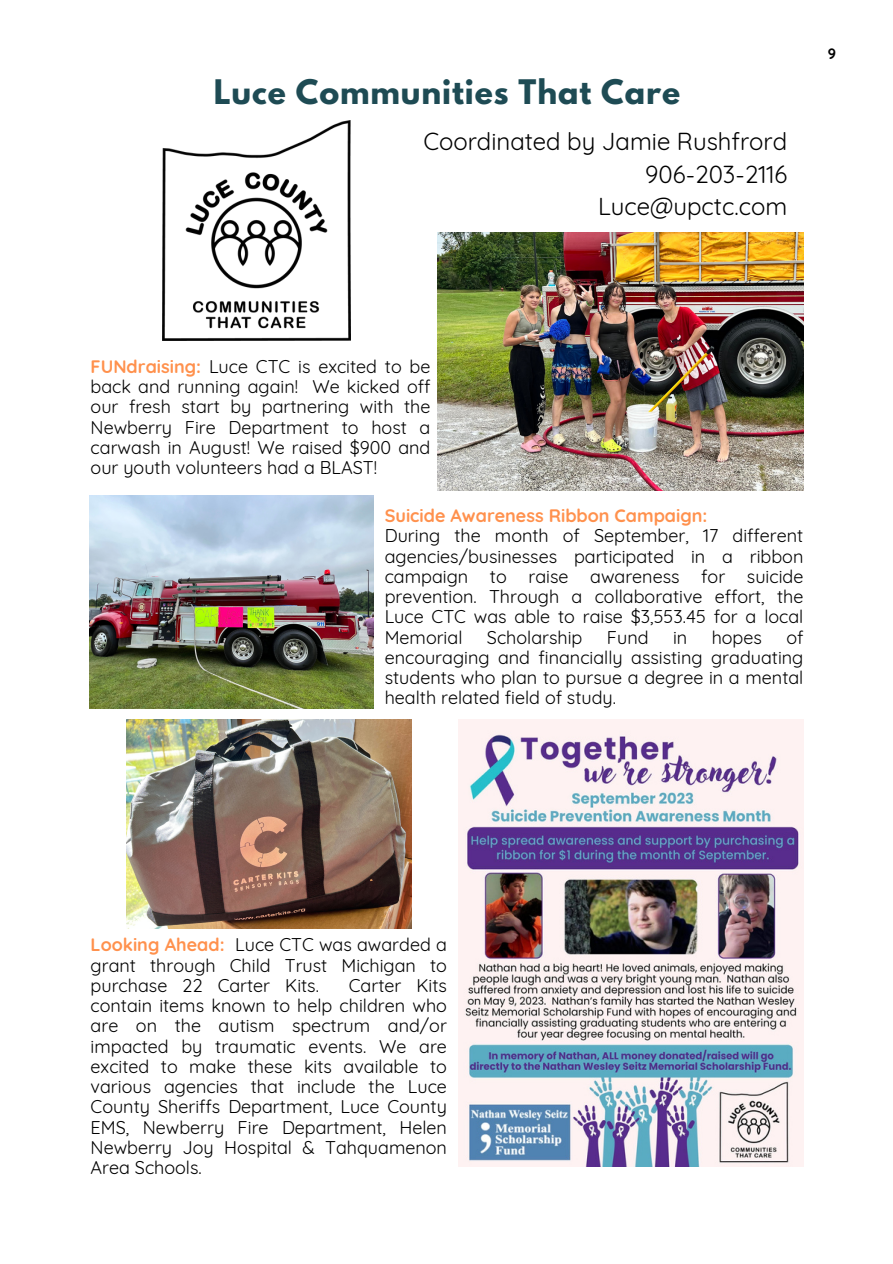
<style>
.page{position:relative;width:893px;height:1264px;background:#fff}
.page>*{position:absolute;margin:0;border:0;box-sizing:border-box;transform-origin:0 0}
.t1{font:700 30px "League Spartan";letter-spacing:.03em;color:#1e4b54}
.t2{font:24px "Quicksand";color:#000}
.t3{font:18px/20.2px "Quicksand";color:#000;text-align:justify}
.t4{font:700 18px "Quicksand";color:#ff914d}
.t5{font:700 15px "Quicksand";color:#000}
.s1{font-weight:700;color:#ff914d}
</style>
<div class="page">
<img style="left:163px;top:120px;width:187px;height:220px">
<img style="left:458px;top:719px;width:345px;height:446px">
<img style="left:127px;top:719px;width:284px;height:209px">
<img style="left:89px;top:495px;width:285px;height:213px">
<img style="left:437px;top:233px;width:366px;height:257px">
<p class="t1" style="left:214px;top:77px;width:468px">Luce Communities That Care</p>
<p class="t2" style="left:423px;top:126px;width:365px">Coordinated by Jamie Rushfrord</p>
<p class="t2" style="left:645px;top:159px;width:143px">906-203-2116</p>
<p class="t2" style="left:598px;top:191px;width:190px">Luce@upctc.com</p>
<p class="t5" style="left:827px;top:44px;width:10px">9</p>
<p class="t3" style="left:91px;top:356px;width:341px"><span class="s1">FUNdraising:</span> Luce CTC is excited to be back and running again! We kicked off our fresh start by partnering with the Newberry Fire Department to host a carwash in August! We raised $900 and our youth volunteers had a BLAST!</p>
<p class="t4" style="left:384px;top:504px;width:324px">Suicide Awareness Ribbon Campaign:</p>
<p class="t3" style="left:384px;top:525px;width:420px">During the month of September, 17 different agencies/businesses participated in a ribbon campaign to raise awareness for suicide prevention. Through a collaborative effort, the Luce CTC was able to raise $3,553.45 for a local Memorial</p>
<p class="t3" style="left:487px;top:626px;width:97px">Scholarship</p>
<p class="t3" style="left:607px;top:626px;width:43px">Fund</p>
<p class="t3" style="left:673px;top:626px;width:16px">in</p>
<p class="t3" style="left:711px;top:626px;width:52px">hopes</p>
<p class="t3" style="left:384px;top:626px;width:420px;text-indent:401px">of encouraging and financially assisting graduating students who plan to pursue a degree in a mental health related field of study.</p>
<p class="t3" style="left:91px;top:934px;width:358px"><span class="s1">Looking Ahead:</span> Luce CTC was awarded a grant through Child Trust Michigan to purchase 22 Carter Kits.</p>
<p class="t3" style="left:91px;top:975px;width:358px;text-indent:258px">Carter Kits contain items known to help children who are on the autism spectrum and/or impacted by traumatic events. We are excited to make these kits available to various agencies that include the Luce County Sheriffs Department, Luce County EMS, Newberry Fire Department, Helen Newberry Joy Hospital &amp; Tahquamenon Area Schools.</p>
</div>
